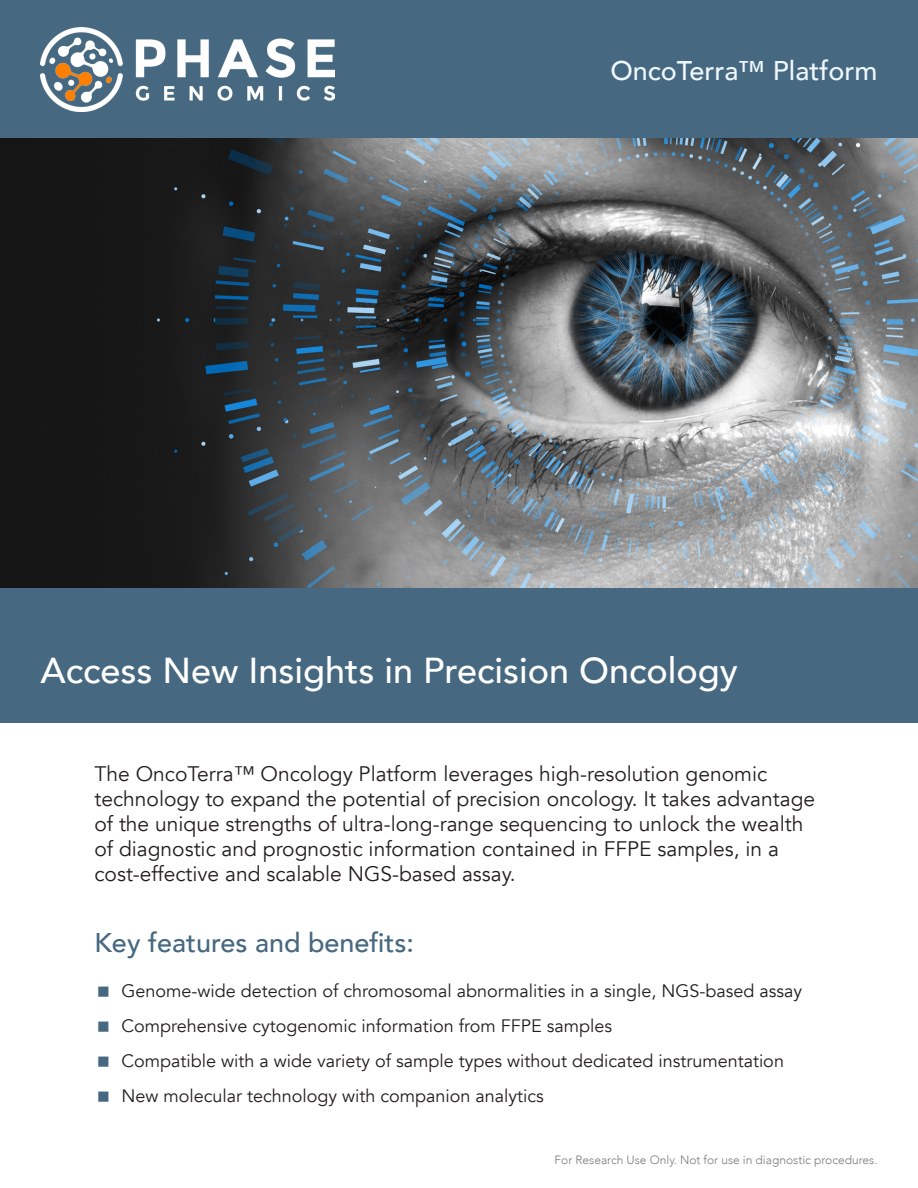
<style>
.page{position:relative;width:918px;height:1188px;background:#fff}
.page>*{position:absolute;margin:0;border:0;box-sizing:border-box;transform-origin:0 0}
.Front_page_headline{font:500 36px "Avenir";color:#fff}
.Front_page_subheadin{font:500 27px "Avenir";color:#466880}
.Product_name{font:500 27px "Avenir";color:#eef7fd}
.Front_page_paragraph{font:21px/25.2px "Avenir";color:#231f20}
.t1{font:18px "Avenir";color:#231f20}
.t2{font:300 12px "Avenir";color:#7d7a7a}
</style>
<div class="page">
<img style="left:0;top:137px;width:918px;height:451px">
<div style="left:0;top:0;width:918px;height:137px;background:#466880"></div>
<img style="left:41px;top:28px;width:293px;height:83px">
<div style="left:0;top:588px;width:918px;height:135px;background:#466880"></div>
<p class="Product_name" style="left:610px;top:47px;width:269px">OncoTerra™ Platform</p>
<p class="Front_page_headline" style="left:40px;top:639px;width:699px">Access New Insights in Precision Oncology</p>
<p class="Front_page_paragraph" style="left:95px;top:761px;width:722px">The OncoTerra™ Oncology Platform leverages high-resolution genomic technology to expand the potential of precision oncology. It takes advantage of the unique strengths of ultra-long-range sequencing to unlock the wealth of diagnostic and prognostic information contained in FFPE samples, in a cost-effective and scalable NGS-based assay.</p>
<p class="Front_page_subheadin" style="left:95px;top:919px;width:321px">Key features and benefits:</p>
<p class="t1" style="left:122px;top:980px;width:682px">Genome-wide detection of chromosomal abnormalities in a single, NGS-based assay</p>
<p class="t1" style="left:122px;top:1015px;width:492px">Comprehensive cytogenomic information from FFPE samples</p>
<p class="t1" style="left:122px;top:1050px;width:664px">Compatible with a wide variety of sample types without dedicated instrumentation</p>
<p class="t1" style="left:122px;top:1085px;width:424px">New molecular technology with companion analytics</p>
<p class="t2" style="left:555px;top:1152px;width:324px">For Research Use Only. Not for use in diagnostic procedures.</p>
</div>
